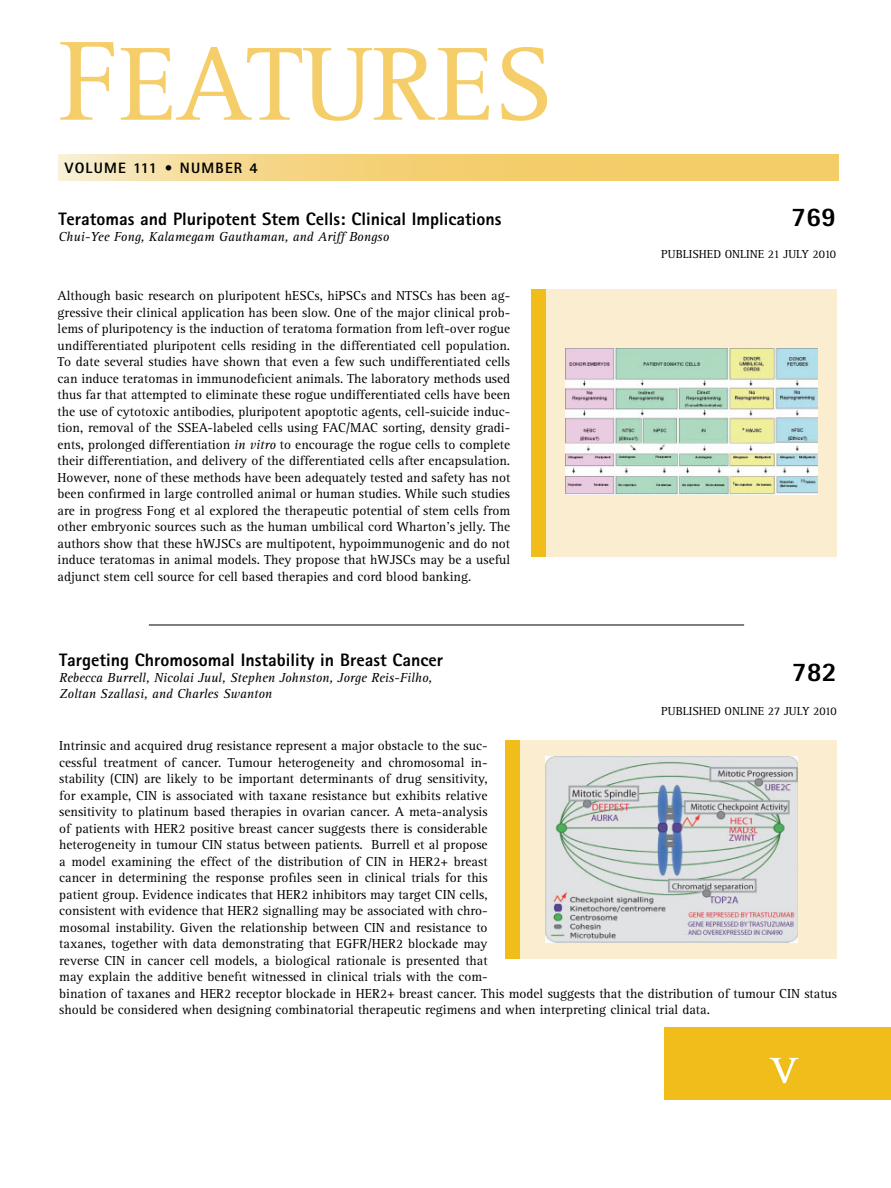
<style>
.page{position:relative;width:891px;height:1188px;background:#fff}
.page>*{position:absolute;margin:0;border:0;box-sizing:border-box;transform-origin:0 0}
.t1{font:107.55px "Rotis Serif";color:#f5cd69}
.t2{font:53.85px "Rotis Serif";color:#fff}
.t3{font:800 27px "Rotis Sans Serif";color:#000}
.t4{font:800 18px "Rotis Sans Serif";color:#000}
.t5{font:800 15px "Rotis Sans Serif";letter-spacing:.08em;color:#000}
.t6{font:13.5px/16.5px "Rotis Serif";color:#000}
.t7{font:italic 13.5px/16.2px "Rotis Serif";color:#000}
.t8{font:12px "Rotis Serif";color:#000}
.s1{font-size:116.55px}
.s2{font-style:italic}
</style>
<div class="page">
<div style="left:665px;top:1028px;width:226px;height:72px;background:#f0bd1b"></div>
<svg style="left:58px;top:154px;width:780px;height:26px;background:#f4d37f"></svg>
<div style="left:506px;top:740px;width:331px;height:218px;background:#fbedcf"></div>
<div style="left:505px;top:740px;width:15px;height:218px;background:#f0bd1b"></div>
<hr style="left:149px;top:625px;width:595px;height:1px;background:#000">
<div style="left:531px;top:289px;width:306px;height:268px;background:#fbedcf"></div>
<div style="left:531px;top:289px;width:15px;height:268px;background:#f0bd1b"></div>
<img style="left:566px;top:349px;width:252px;height:145px">
<img style="left:545px;top:757px;width:252px;height:186px">
<h1 class="t1" style="left:58px;top:45px;width:495px"><span class="s1">F</span>EATURES</h1>
<p class="t5" style="left:65px;top:163px;width:195px">VOLUME 111 • NUMBER 4</p>
<h3 class="t4" style="left:58px;top:212px;width:445px">Teratomas and Pluripotent Stem Cells: Clinical Implications</h3>
<p class="t7" style="left:58px;top:229px;width:332px">Chui-Yee Fong, Kalamegam Gauthaman, and Ariff Bongso</p>
<p class="t6" style="left:58px;top:289px;width:454px;text-align:justify">Although basic research on pluripotent hESCs, hiPSCs and NTSCs has been ag&shy;gressive their clinical application has been slow. One of the major clinical prob&shy;lems of pluripotency is the induction of teratoma formation from left-over rogue undifferentiated pluripotent cells residing in the differentiated cell population.<br>To date several studies have shown that even a few such undifferentiated cells can induce teratomas in immunodeficient animals. The laboratory methods used thus far that attempted to eliminate these rogue undifferentiated cells have been the use of cytotoxic antibodies, pluripotent apoptotic agents, cell-suicide induc&shy;tion, removal of the SSEA-labeled cells using FAC/MAC sorting, density gradi&shy;ents, prolonged differentiation <span class="s2">in vitro</span> to encourage the rogue cells to complete their differentiation, and delivery of the differentiated cells after encapsulation.<br>However, none of these methods have been adequately tested and safety has not been confirmed in large controlled animal or human studies. While such studies are in progress Fong et al explored the therapeutic potential of stem cells from other embryonic sources such as the human umbilical cord Wharton’s jelly. The authors show that these hWJSCs are multipotent, hypoimmunogenic and do not induce teratomas in animal models. They propose that hWJSCs may be a useful adjunct stem cell source for cell based therapies and cord blood banking.</p>
<h3 class="t3" style="left:791px;top:207px;width:47px">769</h3>
<p class="t8" style="left:661px;top:250px;width:176px">PUBLISHED ONLINE 21 JULY 2010</p>
<h3 class="t4" style="left:59px;top:653px;width:386px">Targeting Chromosomal Instability in Breast Cancer</h3>
<p class="t7" style="left:59px;top:670px;width:375px">Rebecca Burrell, Nicolai Juul, Stephen Johnston, Jorge Reis-Filho,<br>Zoltan Szallasi, and Charles Swanton</p>
<h3 class="t3" style="left:792px;top:663px;width:47px">782</h3>
<p class="t8" style="left:661px;top:707px;width:177px">PUBLISHED ONLINE 27 JULY 2010</p>
<p class="t6" style="left:59px;top:739px;width:779px">Intrinsic and acquired drug resistance represent a major obstacle to the suc-<br>cessful treatment of cancer. Tumour heterogeneity and chromosomal in-<br>stability (CIN) are likely to be important determinants of drug sensitivity,<br>for example, CIN is associated with taxane resistance but exhibits relative<br>sensitivity to platinum based therapies in ovarian cancer. A meta-analysis<br>of patients with HER2 positive breast cancer suggests there is considerable<br>heterogeneity in tumour CIN status between patients. Burrell et al propose<br>a model examining the effect of the distribution of CIN in HER2+ breast<br>cancer in determining the response profiles seen in clinical trials for this<br>patient group. Evidence indicates that HER2 inhibitors may target CIN cells,<br>consistent with evidence that HER2 signalling may be associated with chro-<br>mosomal instability. Given the relationship between CIN and resistance to<br>taxanes, together with data demonstrating that EGFR/HER2 blockade may<br>reverse CIN in cancer cell models, a biological rationale is presented that<br>may explain the additive benefit witnessed in clinical trials with the com-<br>bination of taxanes and HER2 receptor blockade in HER2+ breast cancer. This model suggests that the distribution of tumour CIN status should be considered when designing combinatorial therapeutic regimens and when interpreting clinical trial data.</p>
<h2 class="t2" style="left:770px;top:1045px;width:29px">v</h2>
</div>
